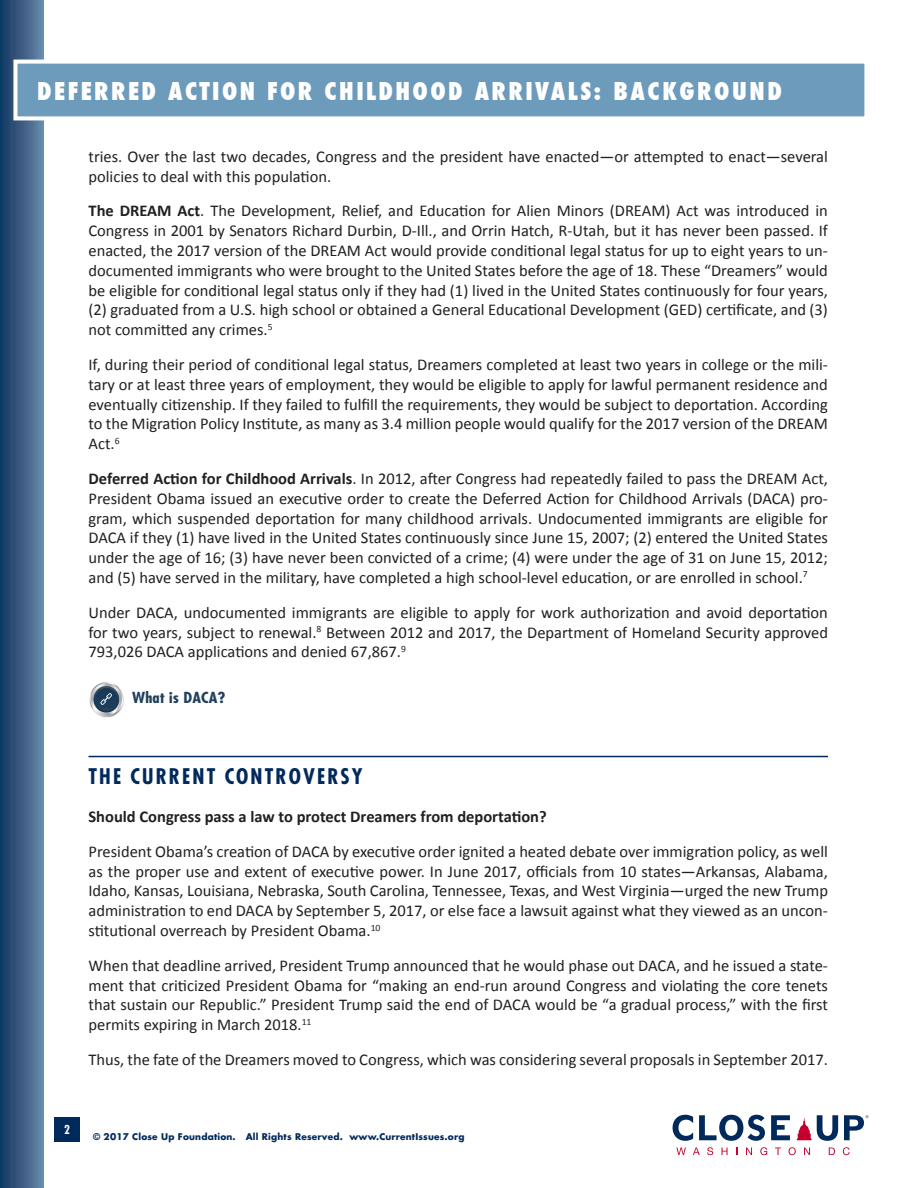
<style>
.page{position:relative;width:918px;height:1188px;background:#fff}
.page>*{position:absolute;margin:0;border:0;box-sizing:border-box;transform-origin:0 0}
.t1{font:800 condensed 24px "Futura";letter-spacing:.1em;color:#fff}
.t2{font:700 condensed 21px "Futura";letter-spacing:.1em;color:#00295c}
.t3{font:16.5px/19.8px "Calibri";color:#231f20;text-align:justify}
.t4{font:700 16.5px "Calibri";color:#231f20}
._2013_Body_Text-No_I{font:700 condensed 14.85px "Futura";letter-spacing:.01em;color:#21405d;scale:1.11 1}
.t5{font:700 condensed 12px "Futura";color:#fff}
.t6{font:700 9px "Futura";letter-spacing:.02em;color:#00295c}
.s1{font-weight:700}
</style>
<div class="page">
<div style="left:54px;top:1117px;width:26px;height:24px;background:#00295c"></div>
<svg style="left:673px;top:1115px;width:20px;height:26px"></svg>
<svg style="left:699px;top:1115px;width:66px;height:26px"></svg>
<svg style="left:771px;top:1115px;width:19px;height:25px"></svg>
<svg style="left:797px;top:1115px;width:41px;height:26px"></svg>
<svg style="left:676px;top:1147px;width:10px;height:8px"></svg>
<svg style="left:693px;top:1147px;width:7px;height:8px"></svg>
<svg style="left:707px;top:1147px;width:6px;height:8px"></svg>
<svg style="left:722px;top:1147px;width:6px;height:8px"></svg>
<svg style="left:746px;top:1147px;width:6px;height:8px"></svg>
<svg style="left:760px;top:1147px;width:7px;height:8px"></svg>
<svg style="left:775px;top:1147px;width:6px;height:8px"></svg>
<svg style="left:789px;top:1147px;width:7px;height:8px"></svg>
<svg style="left:804px;top:1147px;width:6px;height:8px"></svg>
<svg style="left:829px;top:1147px;width:6px;height:8px"></svg>
<svg style="left:843px;top:1147px;width:7px;height:8px"></svg>
<svg style="left:844px;top:1115px;width:24px;height:25px"></svg>
<img style="left:0;top:0;width:44px;height:1188px">
<hr style="left:88px;top:756px;width:740px;height:1px;background:#00295c">
<div style="left:15px;top:62px;width:851px;height:56px;background:#6d9bbc"></div>
<div style="left:13px;top:60px;width:855px;height:60px;border:4px solid #fff"></div>
<img style="left:89px;top:682px;width:35px;height:35px">
<p class="t1" style="left:37px;top:75px;width:746px">DEFERRED ACTION FOR CHILDHOOD ARRIVALS: BACKGROUND</p>
<p class="t3" style="left:88px;top:146px;width:741px">tries. Over the last two decades, Congress and the president have enacted—or attempted to enact—several policies to deal with this population.</p>
<p class="t3" style="left:88px;top:201px;width:741px"><span class="s1">The DREAM Act</span>. The Development, Relief, and Education for Alien Minors (DREAM) Act was introduced in Congress in 2001 by Senators Richard Durbin, D-Ill., and Orrin Hatch, R-Utah, but it has never been passed. If enacted, the 2017 version of the DREAM Act would provide conditional legal status for up to eight years to un&shy;documented immigrants who were brought to the United States before the age of 18. These “Dreamers” would be eligible for conditional legal status only if they had (1) lived in the United States continuously for four years, (2) graduated from a U.S. high school or obtained a General Educational Development (GED) certificate, and (3) not committed any crimes.<sup>5</sup></p>
<p class="t3" style="left:88px;top:355px;width:741px">If, during their period of conditional legal status, Dreamers completed at least two years in college or the mili&shy;tary or at least three years of employment, they would be eligible to apply for lawful permanent residence and eventually citizenship. If they failed to fulfill the requirements, they would be subject to deportation. According to the Migration Policy Institute, as many as 3.4 million people would qualify for the 2017 version of the DREAM Act.<sup>6</sup></p>
<p class="t3" style="left:88px;top:469px;width:741px"><span class="s1">Deferred Action for Childhood Arrivals</span>. In 2012, after Congress had repeatedly failed to pass the DREAM Act, President Obama issued an executive order to create the Deferred Action for Childhood Arrivals (DACA) pro&shy;gram, which suspended deportation for many childhood arrivals. Undocumented immigrants are eligible for DACA if they (1) have lived in the United States continuously since June 15, 2007; (2) entered the United States under the age of 16; (3) have never been convicted of a crime; (4) were under the age of 31 on June 15, 2012; and (5) have served in the military, have completed a high school-level education, or are enrolled in school.<sup>7</sup></p>
<p class="t3" style="left:88px;top:602px;width:741px">Under DACA, undocumented immigrants are eligible to apply for work authorization and avoid deportation for two years, subject to renewal.<sup>8</sup> Between 2012 and 2017, the Department of Homeland Security approved 793,026 DACA applications and denied 67,867.<sup>9</sup></p>
<p class="_2013_Body_Text-No_I" style="left:132px;top:688px;width:85px">What is DACA?</p>
<p class="t2" style="left:88px;top:763px;width:276px">THE CURRENT CONTROVERSY</p>
<p class="t4" style="left:88px;top:806px;width:460px">Should Congress pass a law to protect Dreamers from deportation?</p>
<p class="t3" style="left:88px;top:842px;width:741px">President Obama’s creation of DACA by executive order ignited a heated debate over immigration policy, as well as the proper use and extent of executive power. In June 2017, officials from 10 states—Arkansas, Alabama, Idaho, Kansas, Louisiana, Nebraska, South Carolina, Tennessee, Texas, and West Virginia—urged the new Trump administration to end DACA by September 5, 2017, or else face a lawsuit against what they viewed as an uncon&shy;stitutional overreach by President Obama.<sup>10</sup></p>
<p class="t3" style="left:88px;top:956px;width:741px">When that deadline arrived, President Trump announced that he would phase out DACA, and he issued a state&shy;ment that criticized President Obama for “making an end-run around Congress and violating the core tenets that sustain our Republic.” President Trump said the end of DACA would be “a gradual process,” with the first permits expiring in March 2018.<sup>11</sup></p>
<p class="t3" style="left:88px;top:1050px;width:741px">Thus, the fate of the Dreamers moved to Congress, which was considering several proposals in September 2017.</p>
<p class="t5" style="left:64px;top:1122px;width:7px">2</p>
<p class="t6" style="left:93px;top:1130px;width:373px">© 2017 Close Up Foundation. All Rights Reserved. www.CurrentIssues.org</p>
</div>
